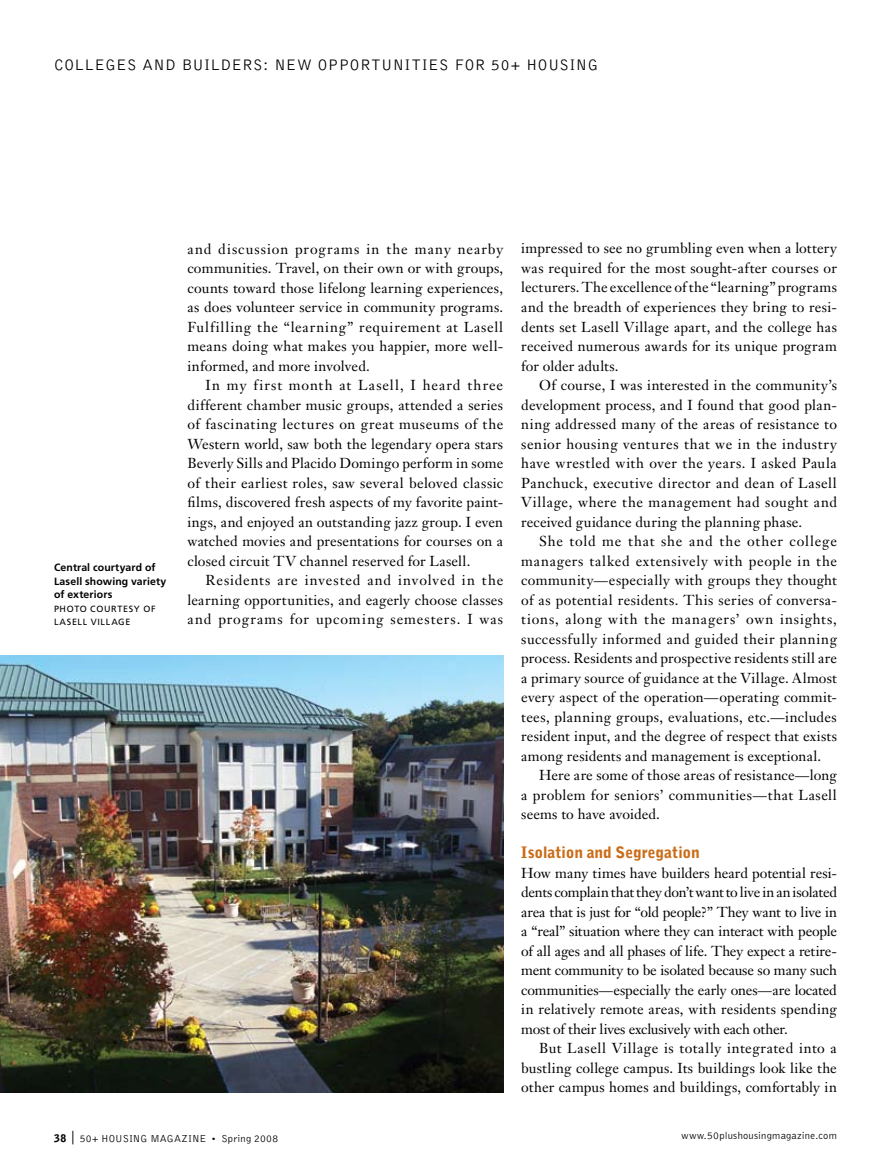
<style>
.page{position:relative;width:891px;height:1175px;background:#fff}
.page>*{position:absolute;margin:0;border:0;box-sizing:border-box;transform-origin:0 0}
.t1{font:300 15.75px "Bell Gothic Std";letter-spacing:.03em;color:#000}
.t2{font:900 15.75px "Bell Gothic Std";letter-spacing:-.005em;color:#ca6c18}
.t3{font:14.25px/19.5px "Janson Text LT Std";letter-spacing:.015em;color:#000;text-align:justify}
.t4{font:300 10.5px "Bell Gothic Std";letter-spacing:.02em;color:#000}
.t5{font:700 10.5px/13.5px "Frutiger LT Std";letter-spacing:.01em;color:#000}
.t6{font:9px/13.5px "Frutiger LT Std";letter-spacing:.075em;color:#000}
.s1{font-weight:900}
.s2{font-size:13.5px}
.s3{font-size:9px}
</style>
<div class="page">
<img style="left:0;top:655px;width:503px;height:437px">
<p class="t1" style="left:54px;top:57px;width:52px">COLLEGES</p>
<p class="t1" style="left:143px;top:57px;width:249px">AN D BUILDERS: NEW OPPORTUNI</p>
<p class="t1" style="left:411px;top:57px;width:20px">TIES</p>
<p class="t1" style="left:455px;top:57px;width:94px">FOR 50+ HOUSING</p>
<p class="t5" style="left:54px;top:560px;width:114px">Central courtyard of<br>Lasell showing variety of exteriors</p>
<p class="t6" style="left:54px;top:601px;width:103px">PHOTO COURTESY OF<br>LASELL VILLAGE</p>
<p class="t3" style="left:188px;top:239px;width:317px">and discussion programs in the many nearby communities. Travel, on their own or with groups, counts toward those lifelong learning experiences, as does volunteer service in community programs.<br>Fulfilling the “learning” requirement at Lasell means doing what makes you happier, more well&shy;informed, and more involved.</p>
<p class="t3" style="left:188px;top:375px;width:317px;text-indent:18px">In my first month at Lasell, I heard three different chamber music groups, attended a series of fascinating lectures on great museums of the Western world, saw both the legendary opera stars Beverly Sills and Placido Domingo perform in some of their earliest roles, saw several beloved classic films, discovered fresh aspects of my favorite paint&shy;ings, and enjoyed an outstanding jazz group. I even watched movies and presentations for courses on a closed circuit TV channel reserved for Lasell.</p>
<p class="t3" style="left:188px;top:570px;width:317px;text-indent:18px">Residents are invested and involved in the learning opportunities, and eagerly choose classes and programs for upcoming semesters. I was</p>
<p class="t3" style="left:521px;top:239px;width:317px">impressed to see no grumbling even when a lottery was required for the most sought-after courses or lecturers. The excellence of the “learning” programs and the breadth of experiences they bring to resi&shy;dents set Lasell Village apart, and the college has received numerous awards for its unique program for older adults.</p>
<p class="t3" style="left:521px;top:375px;width:317px;text-indent:18px">Of course, I was interested in the community’s development process, and I found that good plan&shy;ning addressed many of the areas of resistance to senior housing ventures that we in the industry have wrestled with over the years. I asked Paula Panchuck, executive director and dean of Lasell Village, where the management had sought and received guidance during the planning phase.</p>
<p class="t3" style="left:521px;top:531px;width:317px;text-indent:18px">She told me that she and the other college managers talked extensively with people in the community—especially with groups they thought of as potential residents. This series of conversa&shy;tions, along with the managers’ own insights, successfully informed and guided their planning process. Residents and prospective residents still are a primary source of guidance at the Village. Almost every aspect of the operation—operating commit&shy;tees, planning groups, evaluations, etc.—includes resident input, and the degree of respect that exists among residents and management is exceptional.</p>
<p class="t3" style="left:521px;top:765px;width:317px;text-indent:18px">Here are some of those areas of resistance—long a problem for seniors’ communities—that Lasell seems to have avoided.</p>
<p class="t2" style="left:521px;top:843px;width:180px">Isolation and Segregation</p>
<p class="t3" style="left:521px;top:863px;width:317px">How many times have builders heard potential resi&shy;dents complain that they don’t want to live in an isolated area that is just for “old people?” They want to live in a “real” situation where they can interact with people of all ages and all phases of life. They expect a retire&shy;ment community to be isolated because so many such communities—especially the early ones—are located in relatively remote areas, with residents spending most of their lives exclusively with each other.</p>
<p class="t3" style="left:521px;top:1038px;width:317px;text-indent:18px">But Lasell Village is totally integrated into a bustling college campus. Its buildings look like the other campus homes and buildings, comfortably in</p>
<p class="t4" style="left:54px;top:1132px;width:226px"><span class="s1">38</span> <span class="s2">|</span> 50+ HOUSING MAGAZINE <span class="s3">•</span> SPRING 2008</p>
<p class="t4" style="left:682px;top:1130px;width:157px">WWW.50PLUSHOUSINGMAGAZINE.COM</p>
</div>
